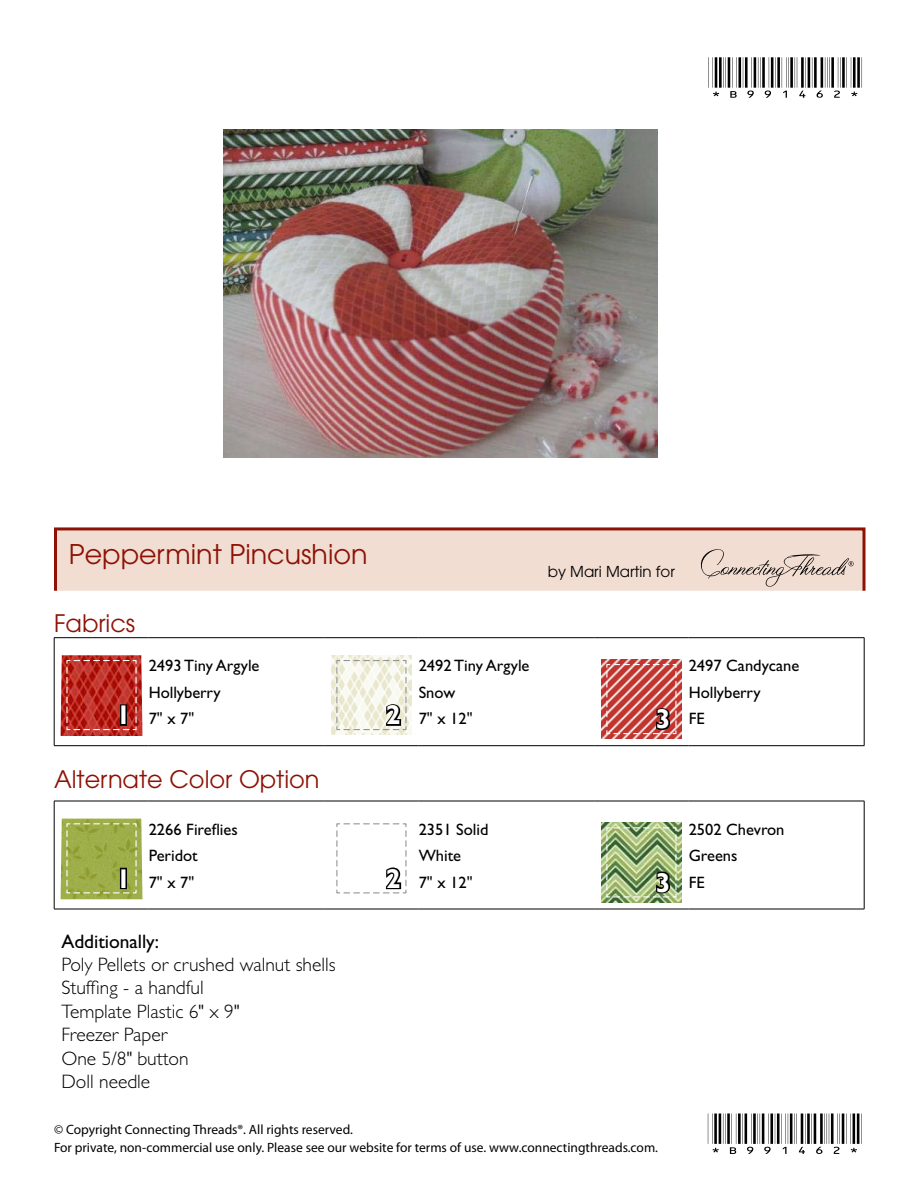
<style>
.page{position:relative;width:918px;height:1188px;background:#fff}
.page>*{position:absolute;margin:0;border:0;box-sizing:border-box;transform-origin:0 0}
.t1{font:40.5px "C39 Hr P24 Dh Tt";color:#000;scale:1.33 1}
.t2{font:27px "Avant Garde";color:#8d1205}
.t3{font:700 27px "Gill Sans";color:#fff}
.t4{font:24px "Avant Garde";color:#8d1205}
.t5{font:300 19.5px/23.4px "Gill Sans";color:#000}
.t6{font:19.5px "Gill Sans";color:#000}
.t7{font:16.5px/26.5px "Gill Sans";color:#000}
.t8{font:15px "Avant Garde";color:#000}
.t9{font:13.5px/18px "Myriad Pro";color:#000}
</style>
<div class="page">
<hr style="left:54px;top:637px;width:95px;height:1px;background:#000">
<hr style="left:54px;top:638px;width:1px;height:108px;background:#000">
<hr style="left:149px;top:637px;width:175px;height:1px;background:#000">
<hr style="left:324px;top:637px;width:95px;height:1px;background:#000">
<hr style="left:419px;top:637px;width:175px;height:1px;background:#000">
<hr style="left:594px;top:637px;width:95px;height:1px;background:#000">
<hr style="left:689px;top:637px;width:175px;height:1px;background:#000">
<hr style="left:864px;top:638px;width:1px;height:108px;background:#000">
<hr style="left:54px;top:745px;width:95px;height:1px;background:#000">
<hr style="left:149px;top:745px;width:175px;height:1px;background:#000">
<hr style="left:324px;top:745px;width:95px;height:1px;background:#000">
<hr style="left:419px;top:745px;width:175px;height:1px;background:#000">
<hr style="left:594px;top:745px;width:95px;height:1px;background:#000">
<hr style="left:689px;top:745px;width:175px;height:1px;background:#000">
<img style="left:61px;top:655px;width:81px;height:81px">
<svg style="left:66px;top:659px;width:71px;height:72px"></svg>
<div style="left:120px;top:704px;width:7px;height:22px;border:3px solid #000"></div>
<img style="left:332px;top:655px;width:79px;height:80px">
<svg style="left:336px;top:659px;width:71px;height:72px"></svg>
<img style="left:602px;top:659px;width:79px;height:80px">
<svg style="left:606px;top:663px;width:71px;height:72px"></svg>
<div style="left:54px;top:527px;width:812px;height:65px;background:#f1ddd2;border:3px solid #8d1205"></div>
<svg style="left:701px;top:549px;width:153px;height:38px"></svg>
<hr style="left:54px;top:801px;width:95px;height:1px;background:#000">
<hr style="left:54px;top:801px;width:1px;height:108px;background:#000">
<hr style="left:149px;top:801px;width:175px;height:1px;background:#000">
<hr style="left:324px;top:801px;width:95px;height:1px;background:#000">
<hr style="left:419px;top:801px;width:175px;height:1px;background:#000">
<hr style="left:594px;top:801px;width:95px;height:1px;background:#000">
<hr style="left:689px;top:801px;width:175px;height:1px;background:#000">
<hr style="left:864px;top:801px;width:1px;height:108px;background:#000">
<hr style="left:54px;top:909px;width:95px;height:1px;background:#000">
<hr style="left:149px;top:909px;width:175px;height:1px;background:#000">
<hr style="left:324px;top:909px;width:95px;height:1px;background:#000">
<hr style="left:419px;top:909px;width:175px;height:1px;background:#000">
<hr style="left:594px;top:909px;width:95px;height:1px;background:#000">
<hr style="left:689px;top:909px;width:175px;height:1px;background:#000">
<img style="left:61px;top:819px;width:81px;height:80px">
<svg style="left:66px;top:823px;width:71px;height:71px"></svg>
<div style="left:120px;top:868px;width:7px;height:21px;border:3px solid #000"></div>
<svg style="left:336px;top:823px;width:71px;height:71px"></svg>
<img style="left:602px;top:823px;width:79px;height:79px">
<img style="left:606px;top:827px;width:71px;height:71px">
<img style="left:224px;top:129px;width:434px;height:329px">
<h1 class="t1" style="left:708px;top:57px;width:118px">*B991462*</h1>
<h2 class="t2" style="left:69px;top:538px;width:300px">Peppermint Pincushion</h2>
<h3 class="t4" style="left:54px;top:609px;width:83px">Fabrics</h3>
<h2 class="t3" style="left:116px;top:699px;width:16px">1</h2>
<p class="t7" style="left:149px;top:653px;width:112px">2493 Tiny Argyle<br>Hollyberry<br>7" x 7"</p>
<h3 class="t4" style="left:54px;top:765px;width:267px">Alternate Color Option</h3>
<h2 class="t3" style="left:116px;top:862px;width:16px">1</h2>
<p class="t7" style="left:149px;top:816px;width:91px">2266 Fireflies<br>Peridot<br>7" x 7"</p>
<p class="t8" style="left:548px;top:563px;width:129px">by Mari Martin for</p>
<h2 class="t3" style="left:386px;top:699px;width:16px">2</h2>
<p class="t7" style="left:419px;top:653px;width:112px">2492 Tiny Argyle<br>Snow<br>7" x 12"</p>
<h2 class="t3" style="left:656px;top:703px;width:16px">3</h2>
<p class="t7" style="left:689px;top:653px;width:112px">2497 Candycane<br>Hollyberry<br>FE</p>
<h2 class="t3" style="left:386px;top:862px;width:16px">2</h2>
<p class="t7" style="left:419px;top:816px;width:71px">2351 Solid<br>White<br>7" x 12"</p>
<h2 class="t3" style="left:656px;top:866px;width:16px">3</h2>
<p class="t7" style="left:689px;top:816px;width:97px">2502 Chevron<br>Greens<br>FE</p>
<p class="t6" style="left:61px;top:930px;width:99px">Additionally:</p>
<p class="t5" style="left:61px;top:953px;width:276px">Poly Pellets or crushed walnut shells<br>Stuffing - a handful<br>Template Plastic 6" x 9"<br>Freezer Paper<br>One 5/8" button<br>Doll needle</p>
<p class="t9" style="left:54px;top:1120px;width:606px">© Copyright Connecting Threads®. All rights reserved.<br>For private, non-commercial use only. Please see our website for terms of use. www.connectingthreads.com.</p>
<h1 class="t1" style="left:708px;top:1114px;width:118px">*B991462*</h1>
</div>
